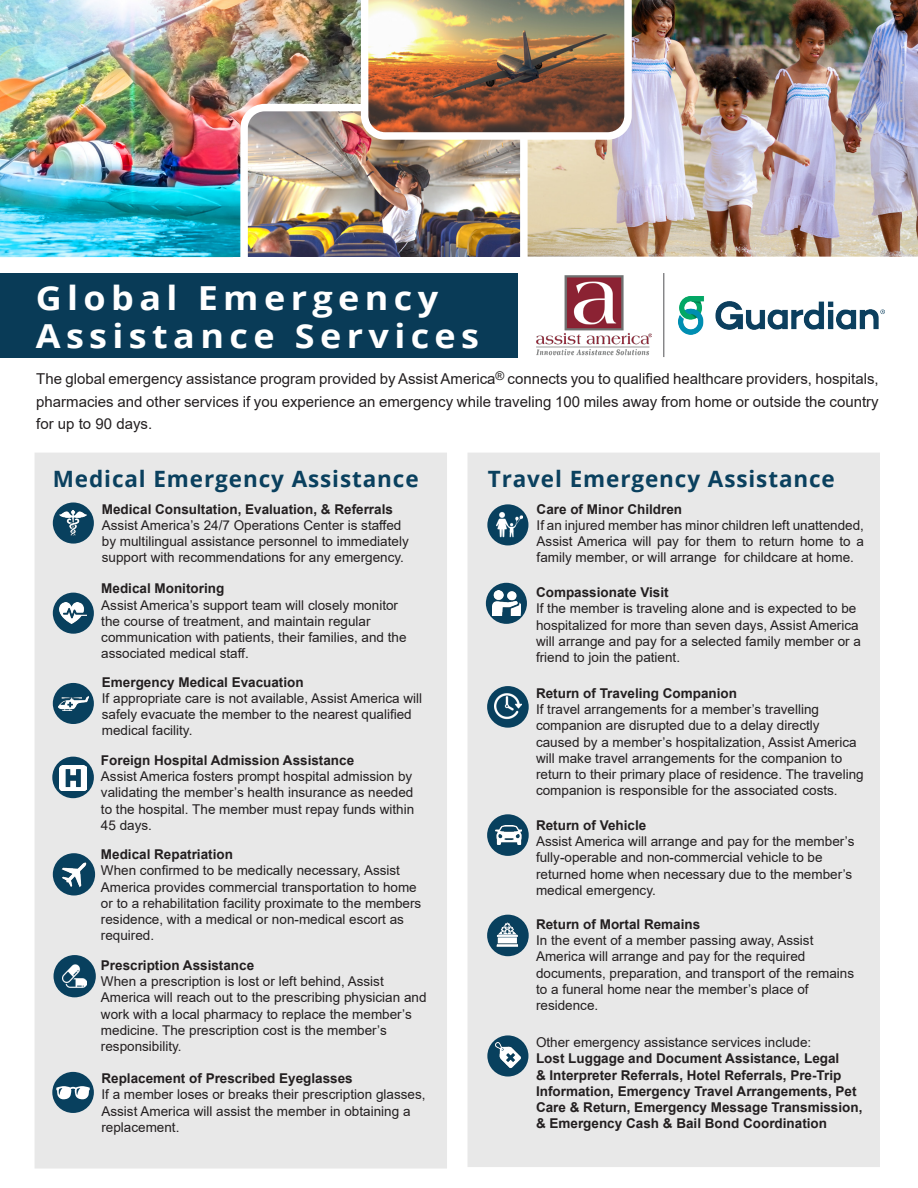
<style>
.page{position:relative;width:918px;height:1188px;background:#fff}
.page>*{position:absolute;margin:0;border:0;box-sizing:border-box;transform-origin:0 0}
.t1{font:700 33.15px "Open Sans";letter-spacing:.15em;color:#fff;scale:1.09 1}
.t2{font:700 22.5px "Open Sans";letter-spacing:.04em;color:#0a405e}
.t3{font:15px/22.5px "Arial";color:#231f20;text-align:justify}
.t4{font:13.5px/16.2px "Arial";color:#231f20}
.t5{font:700 13.5px/16.2px "Arial";color:#231f20}
.s1{font-weight:400}
</style>
<div class="page">
<img style="left:528px;top:0;width:390px;height:257px">
<img style="left:0;top:0;width:361px;height:258px">
<img style="left:244px;top:108px;width:275px;height:172px">
<div style="left:240px;top:104px;width:288px;height:185px;border:8px solid #fff;border-radius:21px"></div>
<img style="left:361px;top:0;width:271px;height:140px">
<hr style="left:663px;top:273px;width:1px;height:84px;background:#6b6b6e">
<img style="left:679px;top:297px;width:205px;height:38px">
<img style="left:536px;top:275px;width:115px;height:81px">
<div style="left:467px;top:453px;width:413px;height:714px;background:#e8e8e8"></div>
<div style="left:34px;top:453px;width:413px;height:716px;background:#e8e8e8"></div>
<div style="left:53px;top:503px;width:41px;height:41px;background:#08405e;border-radius:50%"></div>
<div style="left:52px;top:1072px;width:42px;height:41px;background:#08405e;border-radius:50%"></div>
<div style="left:53px;top:593px;width:41px;height:41px;background:#08405e;border-radius:50%"></div>
<div style="left:53px;top:853px;width:42px;height:43px;background:#08405e;border-radius:50%"></div>
<div style="left:53px;top:683px;width:41px;height:41px;background:#08405e;border-radius:50%"></div>
<div style="left:54px;top:955px;width:42px;height:42px;background:#08405e;border-radius:50%"></div>
<div style="left:486px;top:583px;width:41px;height:41px;background:#08405e;border-radius:50%"></div>
<div style="left:487px;top:504px;width:41px;height:41px;background:#08405e;border-radius:50%"></div>
<div style="left:487px;top:915px;width:42px;height:41px;background:#08405e;border-radius:50%"></div>
<div style="left:487px;top:1035px;width:41px;height:42px;background:#08405e;border-radius:50%"></div>
<div style="left:487px;top:686px;width:42px;height:42px;background:#08405e;border-radius:50%"></div>
<img style="left:60px;top:511px;width:27px;height:24px">
<img style="left:60px;top:603px;width:27px;height:21px">
<img style="left:58px;top:696px;width:30px;height:15px">
<img style="left:61px;top:862px;width:25px;height:25px">
<img style="left:62px;top:964px;width:25px;height:24px">
<img style="left:496px;top:922px;width:23px;height:25px">
<img style="left:494px;top:693px;width:28px;height:27px">
<img style="left:493px;top:590px;width:27px;height:26px">
<img style="left:495px;top:1042px;width:26px;height:27px">
<svg style="left:52px;top:757px;width:42px;height:41px"></svg>
<div style="left:487px;top:814px;width:42px;height:42px;background:#08405e;border-radius:50%"></div>
<svg style="left:234px;top:257px;width:294px;height:22px"></svg>
<div style="left:0;top:273px;width:517px;height:84px;background:#093b57"></div>
<img style="left:60px;top:766px;width:27px;height:24px">
<img style="left:496px;top:512px;width:26px;height:26px">
<img style="left:496px;top:825px;width:26px;height:19px">
<p class="t1" style="left:36px;top:275px;width:371px">Global Emergency</p>
<p class="t1" style="left:36px;top:312px;width:408px">Assistance Services</p>
<p class="t3" style="left:36px;top:368px;width:844px">The global emergency assistance program provided by Assist America<sup>®</sup> connects you to qualified healthcare providers, hospitals, pharmacies and other services if you experience an emergency while traveling 100 miles away from home or outside the country for up to 90 days.</p>
<p class="t2" style="left:53px;top:463px;width:367px">Medical Emergency Assistance</p>
<p class="t5" style="left:102px;top:501px;width:293px">Medical Consultation, Evaluation, &amp; Referrals</p>
<p class="t4" style="left:102px;top:517px;width:308px">Assist America’s 24/7 Operations Center is staffed by multilingual assistance personnel to immediately support with recommendations for any emergency.</p>
<p class="t5" style="left:101px;top:581px;width:125px">Medical Monitoring</p>
<p class="t4" style="left:101px;top:597px;width:307px">Assist America’s support team will closely monitor the course of treatment, and maintain regular communication with patients, their families, and the associated medical staff.</p>
<p class="t5" style="left:102px;top:674px;width:203px">Emergency Medical Evacuation</p>
<p class="t4" style="left:102px;top:690px;width:322px">If appropriate care is not available, Assist America will safely evacuate the member to the nearest qualified medical facility.</p>
<p class="t5" style="left:101px;top:752px;width:255px">Foreign Hospital Admission Assistance</p>
<p class="t4" style="left:101px;top:768px;width:315px">Assist America fosters prompt hospital admission by validating the member’s health insurance as needed to the hospital. The member must repay funds within 45 days.</p>
<p class="t5" style="left:101px;top:846px;width:134px">Medical Repatriation</p>
<p class="t4" style="left:101px;top:862px;width:322px">When confirmed to be medically necessary, Assist America provides commercial transportation to home or to a rehabilitation facility proximate to the members residence, with a medical or non-medical escort as required.</p>
<p class="t5" style="left:101px;top:957px;width:155px">Prescription Assistance</p>
<p class="t4" style="left:101px;top:973px;width:327px">When a prescription is lost or left behind, Assist America will reach out to the prescribing physician and work with a local pharmacy to replace the member’s medicine. The prescription cost is the member’s responsibility.</p>
<p class="t5" style="left:101px;top:1071px;width:253px">Replacement of Prescribed Eyeglasses</p>
<p class="t4" style="left:101px;top:1086px;width:326px">If a member loses or breaks their prescription glasses,<br>Assist America will assist the member in obtaining a replacement.</p>
<p class="t2" style="left:488px;top:463px;width:349px">Travel Emergency Assistance</p>
<p class="t5" style="left:537px;top:501px;width:147px">Care of Minor Children</p>
<p class="t4" style="left:537px;top:517px;width:329px;text-align:justify">If an injured member has minor children left unattended, Assist America will pay for them to return home to a family member, or will arrange for childcare at home.</p>
<p class="t5" style="left:536px;top:584px;width:134px">Compassionate Visit</p>
<p class="t4" style="left:536px;top:600px;width:326px">If the member is traveling alone and is expected to be hospitalized for more than seven days, Assist America will arrange and pay for a selected family member or a friend to join the patient.</p>
<p class="t5" style="left:536px;top:685px;width:203px">Return of Traveling Companion</p>
<p class="t4" style="left:536px;top:701px;width:285px">If travel arrangements for a member’s travelling</p>
<p class="t4" style="left:536px;top:718px;width:329px">companion are disrupted due to a delay directly caused by a member’s hospitalization, Assist America will make travel arrangements for the companion to return to their primary place of residence. The traveling</p>
<p class="t4" style="left:536px;top:782px;width:303px">companion is responsible for the associated costs.</p>
<p class="t5" style="left:536px;top:817px;width:112px">Return of Vehicle</p>
<p class="t4" style="left:536px;top:833px;width:320px">Assist America will arrange and pay for the member’s</p>
<p class="t4" style="left:536px;top:849px;width:318px">fully-operable and non-commercial vehicle to be returned home when necessary due to the member’s medical emergency.</p>
<p class="t5" style="left:536px;top:916px;width:166px">Return of Mortal Remains</p>
<p class="t4" style="left:536px;top:932px;width:320px">In the event of a member passing away, Assist America will arrange and pay for the required documents, preparation, and transport of the remains to a funeral home near the member’s place of residence.</p>
<p class="t5" style="left:536px;top:1034px;width:328px"><span class="s1">Other emergency assistance services include:<br></span>Lost Luggage and Document Assistance, Legal<br>&amp; Interpreter Referrals, Hotel Referrals, Pre-Trip Information, Emergency Travel Arrangements, Pet Care &amp; Return, Emergency Message Transmission, &amp; Emergency Cash &amp; Bail Bond Coordination</p>
</div>
